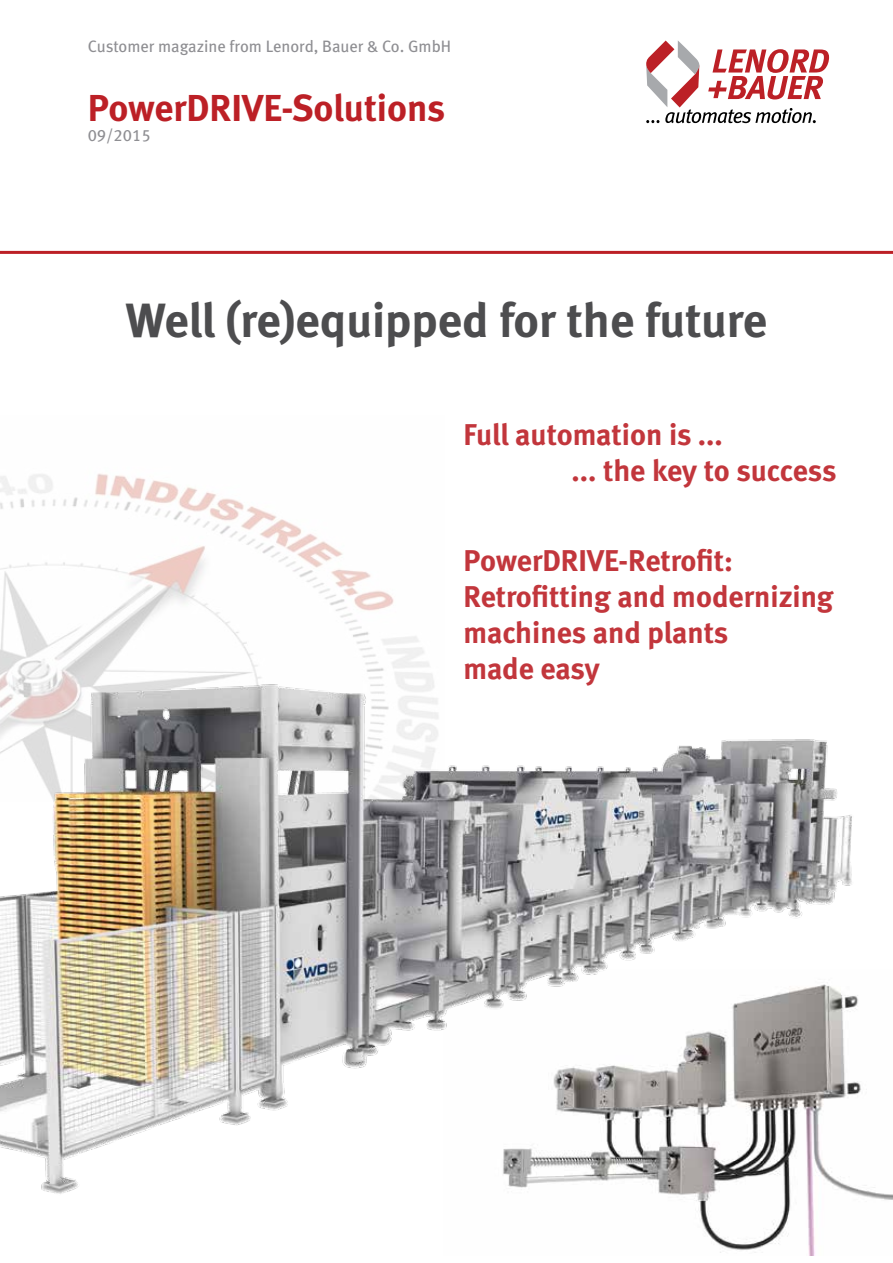
<style>
.page{position:relative;width:893px;height:1263px;background:#fff}
.page>*{position:absolute;margin:0;border:0;box-sizing:border-box;transform-origin:0 0}
.t1{font:48px "Meta Bold LF";color:#4d4d4f}
.t2{font:37.5px "Meta Bold LF";color:#bc2026}
.t3{font:30px/36px "Meta Bold LF";color:#bc2026}
.t4{font:16.5px "Meta Book LF";color:#8e8e92}
</style>
<div class="page">
<img style="left:708px;top:1187px;width:185px;height:69px">
<img style="left:0;top:473px;width:394px;height:139px">
<img style="left:0;top:612px;width:866px;height:621px">
<div style="left:446px;top:395px;width:447px;height:304px;background:#fff"></div>
<hr style="left:0;top:251px;width:893px;height:3px;background:#bc2026">
<svg style="left:646px;top:40px;width:183px;height:83px"></svg>
<p class="t4" style="left:88px;top:36px;width:365px">Customer magazine from Lenord, Bauer &amp; Co. GmbH</p>
<p class="t2" style="left:88px;top:86px;width:359px">PowerDRIVE-Solutions</p>
<p class="t4" style="left:88px;top:125px;width:64px">09/2015</p>
<h1 class="t1" style="left:126px;top:292px;width:643px">Well (re)equipped for the future</h1>
<p class="t3" style="left:571px;top:416px;width:267px;text-indent:-108px">Full automation is ...<br>... the key to success</p>
<p class="t3" style="left:463px;top:542px;width:371px">PowerDRIVE-Retrofit:<br>Retrofitting and modernizing machines and plants<br>made easy</p>
</div>
